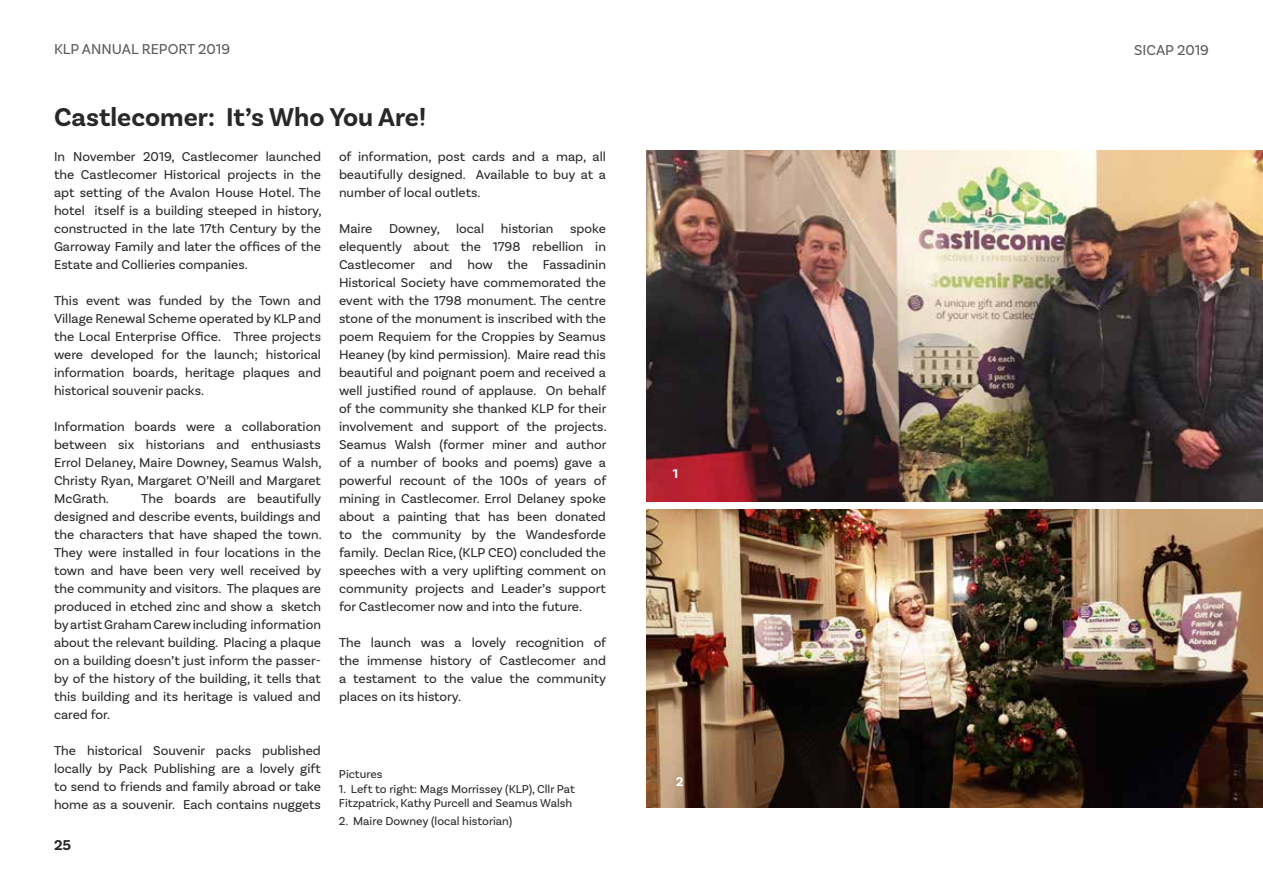
<style>
.page{position:relative;width:1263px;height:893px;background:#fff}
.page>*{position:absolute;margin:0;border:0;box-sizing:border-box;transform-origin:0 0}
.t1{font:700 27px "Basic Sans";color:#282827}
.t2{font:15px "Basic Sans";color:#5a5a59}
.t3{font:700 15px "Basic Sans";color:#282827}
.t4{font:13.5px/18px "Basic Sans";color:#282827;text-align:justify}
.t5{font:700 13.5px "Basic Sans";color:#fff}
.t6{font:12px/14.4px "Basic Sans";color:#282827}
</style>
<div class="page">
<img style="left:646px;top:151px;width:617px;height:351px">
<img style="left:646px;top:509px;width:617px;height:299px">
<p class="t2" style="left:54px;top:40px;width:178px">KLP ANNUAL REPORT 2019</p>
<p class="t2" style="left:1134px;top:41px;width:76px">SICAP 2019</p>
<h1 class="t1" style="left:54px;top:101px;width:374px">Castlecomer: It’s Who You Are!</h1>
<p class="t4" style="left:54px;top:147px;width:269px">In November 2019, Castlecomer launched the Castlecomer Historical projects in the apt setting of the Avalon House Hotel. The hotel itself is a building steeped in history, constructed in the late 17th Century by the Garroway Family and later the offices of the Estate and Collieries companies.</p>
<p class="t4" style="left:54px;top:291px;width:268px">This event was funded by the Town and Village Renewal Scheme operated by KLP and the Local Enterprise Office. Three projects were developed for the launch; historical information boards, heritage plaques and historical souvenir packs.</p>
<p class="t4" style="left:54px;top:417px;width:269px">Information boards were a collaboration between six historians and enthusiasts Errol Delaney, Maire Downey, Seamus Walsh, Christy Ryan, Margaret O’Neill and Margaret McGrath.</p>
<p class="t4" style="left:54px;top:489px;width:269px;text-indent:87px">The boards are beautifully designed and describe events, buildings and the characters that have shaped the town.<br>They were installed in four locations in the town and have been very well received by the community and visitors. The plaques are produced in etched zinc and show a sketch by artist Graham Carew including information about the relevant building. Placing a plaque on a building doesn’t just inform the passer&shy;by of the history of the building, it tells that this building and its heritage is valued and cared for.</p>
<p class="t4" style="left:54px;top:741px;width:268px">The historical Souvenir packs published locally by Pack Publishing are a lovely gift to send to friends and family abroad or take home as a souvenir. Each contains nuggets</p>
<p class="t3" style="left:54px;top:836px;width:19px">25</p>
<p class="t4" style="left:339px;top:147px;width:268px">of information, post cards and a map, all beautifully designed. Available to buy at a number of local outlets.</p>
<p class="t4" style="left:339px;top:219px;width:269px">Maire Downey, local historian spoke elequently about the 1798 rebellion in Castlecomer and how the Fassadinin Historical Society have commemorated the event with the 1798 monument. The centre stone of the monument is inscribed with the poem Requiem for the Croppies by Seamus Heaney (by kind permission). Maire read this beautiful and poignant poem and received a well justified round of applause. On behalf of the community she thanked KLP for their involvement and support of the projects.<br>Seamus Walsh (former miner and author of a number of books and poems) gave a powerful recount of the 100s of years of mining in Castlecomer. Errol Delaney spoke about a painting that has been donated to the community by the Wandesforde family. Declan Rice, (KLP CEO) concluded the speeches with a very uplifting comment on community projects and Leader’s support for Castlecomer now and into the future.</p>
<p class="t4" style="left:339px;top:633px;width:269px">The launch was a lovely recognition of the immense history of Castlecomer and a testament to the value the community places on its history.</p>
<p class="t6" style="left:339px;top:767px;width:45px">Pictures</p>
<p class="t6" style="left:339px;top:781px;width:238px">1. Left to right: Mags Morrissey (KLP), Cllr Pat<br>Fitzpatrick, Kathy Purcell and Seamus Walsh</p>
<p class="t6" style="left:339px;top:814px;width:175px">2. Maire Downey (local historian)</p>
<p class="t5" style="left:673px;top:465px;width:7px">1</p>
<p class="t5" style="left:676px;top:774px;width:9px">2</p>
</div>
